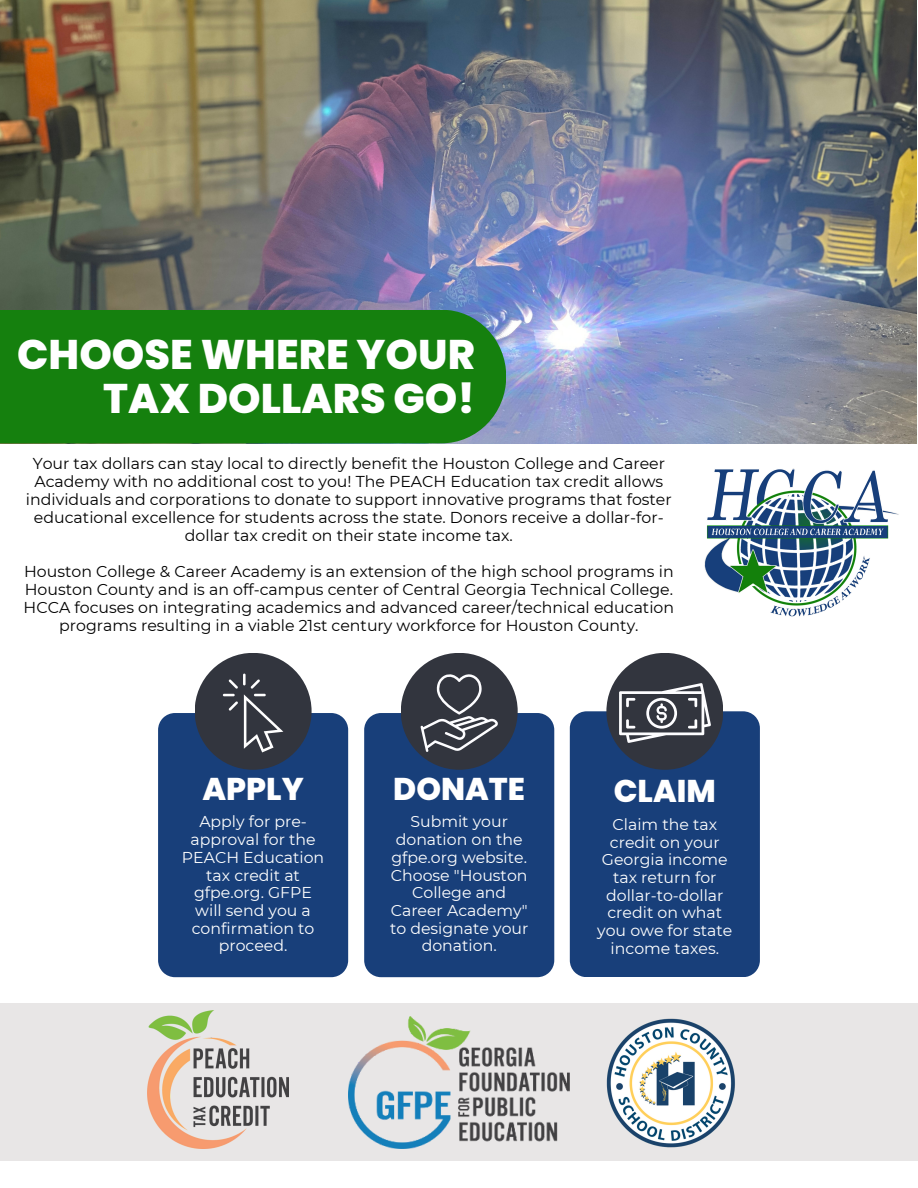
<style>
.page{position:relative;width:918px;height:1188px;background:#fff}
.page>*{position:absolute;margin:0;border:0;box-sizing:border-box;transform-origin:0 0}
.t1{font:800 41.4px/43.8px "Poppins";color:#fff;text-align:right}
.t2{font:800 31.5px "Poppins";color:#fff}
.t3{font:15.75px/18px "Montserrat";color:#000;text-align:center}
.t4{font:15.75px/17.7px "Montserrat";color:#fff;text-align:center}
</style>
<div class="page">
<img style="left:0;top:0;width:917px;height:443px">
<div style="left:0;top:1004px;width:918px;height:157px;background:#e8e6e6"></div>
<div style="left:158px;top:713px;width:190px;height:264px;background:#183f7a"></div>
<div style="left:195px;top:653px;width:117px;height:117px;background:#32353e;border-radius:50%"></div>
<div style="left:364px;top:713px;width:190px;height:264px;background:#183f7a"></div>
<div style="left:401px;top:653px;width:117px;height:117px;background:#32353e;border-radius:50%"></div>
<div style="left:570px;top:711px;width:190px;height:266px;background:#183f7a"></div>
<div style="left:606px;top:653px;width:117px;height:117px;background:#32353e;border-radius:50%"></div>
<img style="left:704px;top:468px;width:195px;height:149px">
<svg style="left:223px;top:674px;width:60px;height:78px"></svg>
<svg style="left:421px;top:674px;width:77px;height:78px"></svg>
<svg style="left:619px;top:683px;width:92px;height:60px"></svg>
<img style="left:148px;top:1010px;width:140px;height:138px">
<img style="left:349px;top:1016px;width:220px;height:132px">
<img style="left:606px;top:1018px;width:129px;height:130px">
<div style="left:0;top:310px;width:506px;height:133px;background:#15800e"></div>
<p class="t1" style="left:17px;top:333px;width:459px">CHOOSE WHERE YOUR<br>TAX DOLLARS GO!</p>
<p class="t3" style="left:26px;top:455px;width:647px">Your tax dollars can stay local to directly benefit the Houston College and Career Academy with no additional cost to you! The PEACH Education tax credit allows individuals and corporations to donate to support innovative programs that foster educational excellence for students across the state. Donors receive a dollar-for&shy;dollar tax credit on their state income tax.</p>
<p class="t3" style="left:24px;top:563px;width:652px">Houston College &amp; Career Academy is an extension of the high school programs in Houston County and is an off-campus center of Central Georgia Technical College.<br>HCCA focuses on integrating academics and advanced career/technical education programs resulting in a viable 21st century workforce for Houston County.</p>
<p class="t2" style="left:203px;top:767px;width:103px">APPLY</p>
<p class="t4" style="left:182px;top:813px;width:144px">Apply for pre&shy;approval for the<br>PEACH Education tax credit at gfpe.org. GFPE will send you a confirmation to proceed.</p>
<p class="t2" style="left:393px;top:767px;width:133px">DONATE</p>
<p class="t4" style="left:396px;top:813px;width:128px">Submit your donation on the</p>
<p class="t4" style="left:390px;top:848px;width:140px">gfpe.org website.<br>Choose "Houston<br>College and<br>Career Academy" to designate your donation.</p>
<p class="t2" style="left:614px;top:769px;width:104px">CLAIM</p>
<p class="t4" style="left:610px;top:816px;width:111px;text-align:left">Claim the tax credit on your</p>
<p class="t4" style="left:602px;top:851px;width:127px">Georgia income tax return for</p>
<p class="t4" style="left:606px;top:886px;width:119px;text-align:left">dollar-to-dollar credit on what</p>
<p class="t4" style="left:597px;top:922px;width:137px">you owe for state income taxes.</p>
</div>
